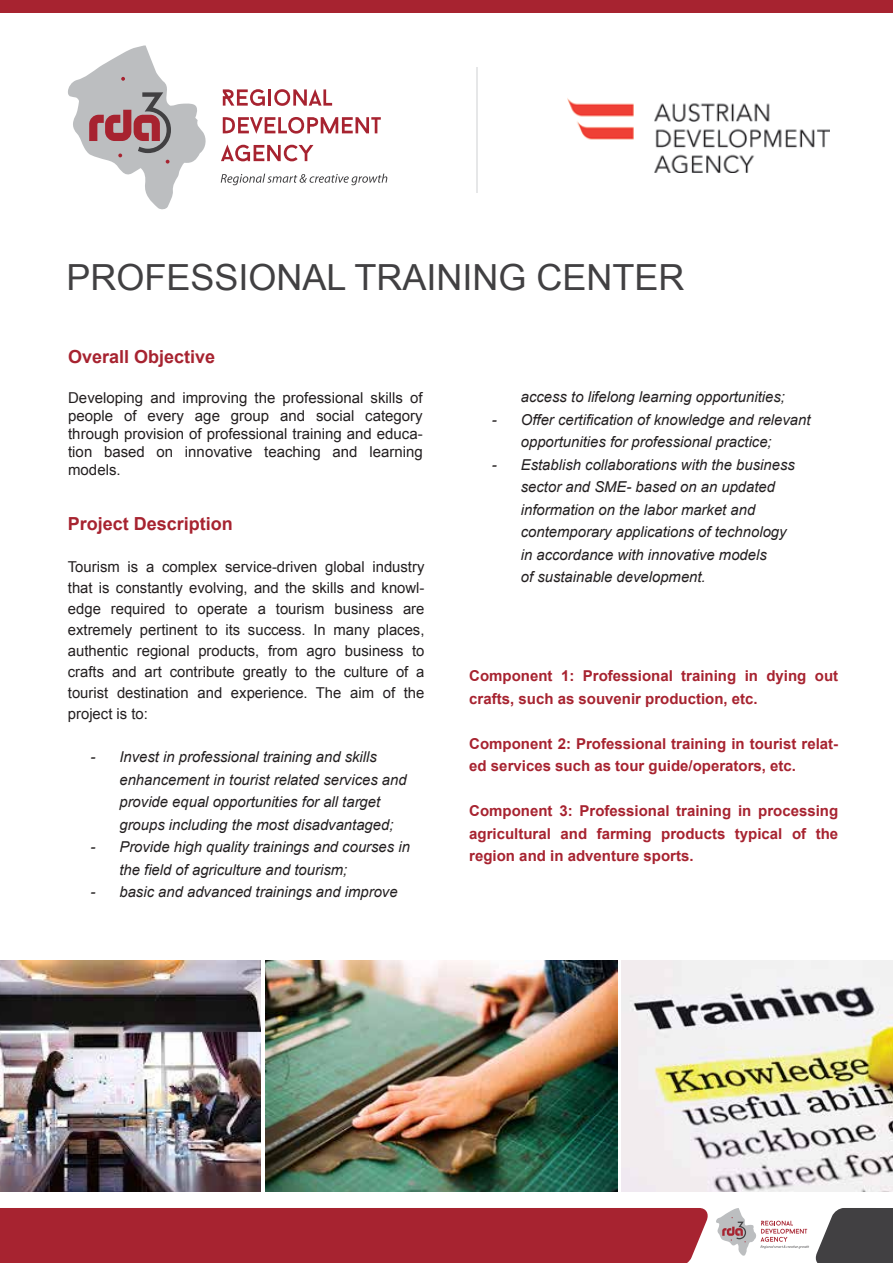
<style>
.page{position:relative;width:893px;height:1263px;background:#fff}
.page>*{position:absolute;margin:0;border:0;box-sizing:border-box;transform-origin:0 0}
.t1{font:36px "Arial";color:#414042}
.t2{font:700 18px "Arial";color:#a72330}
.t3{font:italic 15px/22.5px "Arial";color:#231f20}
.t4{font:15px/21px "Arial";color:#231f20;text-align:justify}
.t5{font:700 15px/22.5px "Arial";color:#a72330}
</style>
<div class="page">
<hr style="left:476px;top:67px;width:2px;height:125px;background:#e6e7e8">
<div style="left:0;top:1208px;width:708px;height:55px;background:#a72330"></div>
<div style="left:868px;top:1208px;width:25px;height:55px;background:#414042"></div>
<div style="left:0;top:0;width:893px;height:13px;background:#a72330"></div>
<img style="left:567px;top:98px;width:263px;height:74px">
<svg style="left:223px;top:89px;width:42px;height:17px"></svg>
<hr style="left:268px;top:89px;width:3px;height:17px;background:#a72330">
<svg style="left:274px;top:89px;width:58px;height:17px"></svg>
<svg style="left:223px;top:117px;width:158px;height:17px"></svg>
<svg style="left:221px;top:144px;width:92px;height:17px"></svg>
<svg style="left:221px;top:174px;width:166px;height:11px"></svg>
<svg style="left:68px;top:46px;width:138px;height:164px"></svg>
<svg style="left:716px;top:1208px;width:152px;height:55px"></svg>
<img style="left:0;top:960px;width:260px;height:232px">
<img style="left:266px;top:961px;width:351px;height:231px">
<img style="left:621px;top:960px;width:272px;height:232px">
<h1 class="t1" style="left:66px;top:254px;width:620px">PROFESSIONAL TRAINING CENTER</h1>
<p class="t2" style="left:68px;top:345px;width:149px">Overall Objective</p>
<p class="t4" style="left:68px;top:389px;width:356px;line-height:18px">Developing and improving the professional skills of people of every age group and social category through provision of professional training and educa&shy;tion based on innovative teaching and learning models.</p>
<p class="t2" style="left:68px;top:512px;width:167px">Project Description</p>
<p class="t4" style="left:68px;top:556px;width:358px">Tourism is a complex service-driven global industry that is constantly evolving, and the skills and knowl&shy;edge required to operate a tourism business are extremely pertinent to its success. In many places, authentic regional products, from agro business to crafts and art contribute greatly to the culture of a tourist destination and experience. The aim of the project is to:</p>
<p class="t3" style="left:119px;top:746px;width:289px;text-indent:-29px">- Invest in professional training and skills enhancement in tourist related services and provide equal opportunities for all target groups including the most disadvantaged;</p>
<p class="t3" style="left:119px;top:836px;width:292px;text-indent:-29px">- Provide high quality trainings and courses in the field of agriculture and tourism;</p>
<p class="t3" style="left:90px;top:881px;width:309px">- basic and advanced trainings and improve</p>
<p class="t3" style="left:521px;top:386px;width:266px">access to lifelong learning opportunities;</p>
<p class="t3" style="left:521px;top:408px;width:291px;text-indent:-29px">- Offer certification of knowledge and relevant opportunities for professional practice;</p>
<p class="t3" style="left:521px;top:453px;width:276px;text-indent:-29px">- Establish collaborations with the business sector and SME- based on an updated information on the labor market and contemporary applications of technology in accordance with innovative models<br>of sustainable development.</p>
<p class="t5" style="left:469px;top:665px;width:370px">Component 1: Professional training in dying out crafts, such as souvenir production, etc.</p>
<p class="t5" style="left:469px;top:733px;width:370px">Component 2: Professional training in tourist relat&shy;ed services such as tour guide/operators, etc.</p>
<p class="t5" style="left:469px;top:800px;width:370px;text-align:justify">Component 3: Professional training in processing agricultural and farming products typical of the region and in adventure sports.</p>
</div>
